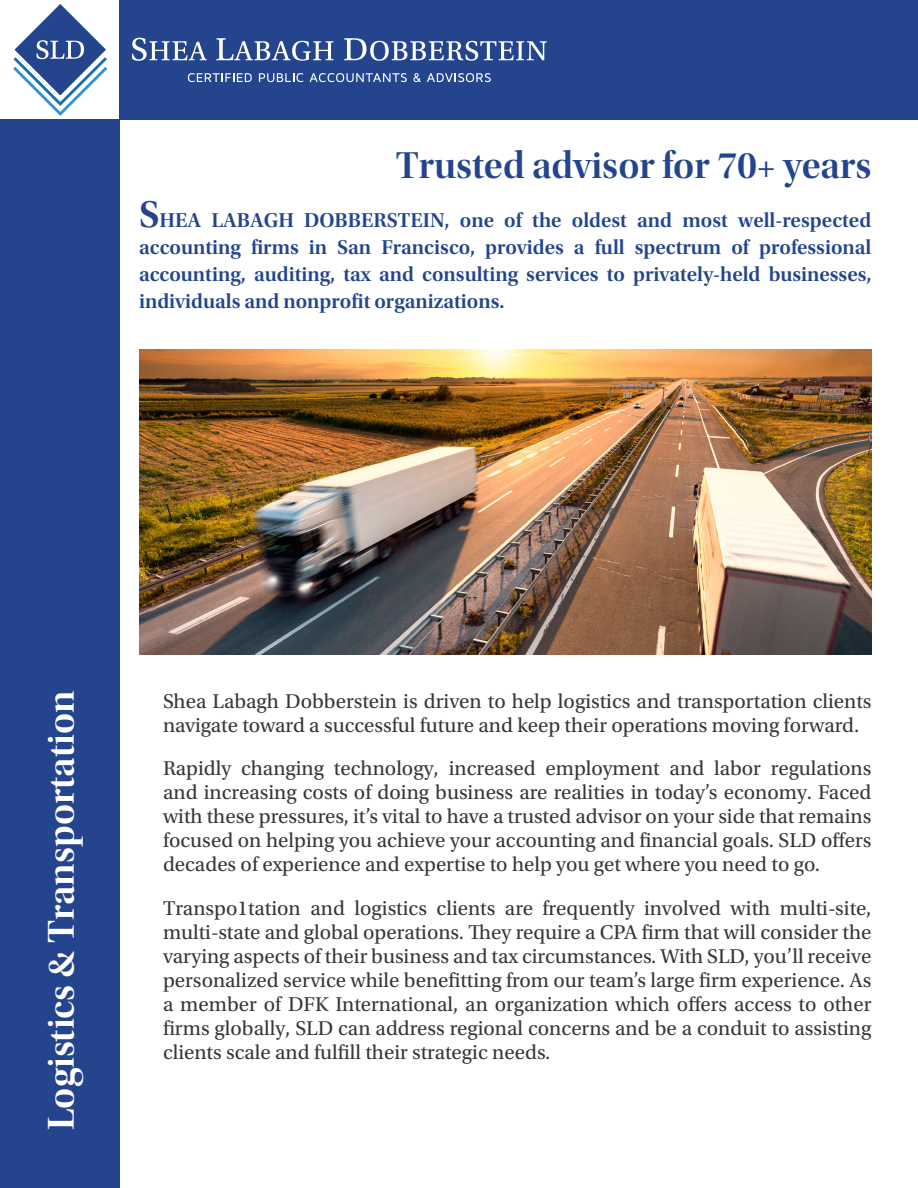
<style>
.page{position:relative;width:918px;height:1188px;background:#fff}
.page>*{position:absolute;margin:0;border:0;box-sizing:border-box;transform-origin:0 0}
.t1{font:39px "Utopia Std Semibold Disp";color:#24458e}
.t2{font:39px "Utopia Std Semibold Disp";color:#fff}
.Paragraph_Style_for{font:21px/24px "Utopia Std";color:#373735;text-align:justify}
.Paragraph_Style_for-2{font:21px/27px "Utopia Std Semibold Subh";color:#24458e;text-align:justify}
.s1{font-size:39px}
</style>
<div class="page">
<div style="left:0;top:120px;width:120px;height:1068px;background:#24458e"></div>
<div style="left:120px;top:0;width:798px;height:120px;background:#24458e"></div>
<svg style="left:132px;top:38px;width:75px;height:23px"></svg>
<svg style="left:216px;top:38px;width:117px;height:23px"></svg>
<svg style="left:344px;top:38px;width:203px;height:23px"></svg>
<svg style="left:188px;top:73px;width:64px;height:9px"></svg>
<svg style="left:259px;top:73px;width:44px;height:9px"></svg>
<svg style="left:310px;top:73px;width:97px;height:9px"></svg>
<svg style="left:413px;top:73px;width:8px;height:9px"></svg>
<svg style="left:427px;top:73px;width:64px;height:9px"></svg>
<img style="left:139px;top:349px;width:732px;height:306px">
<svg style="left:13px;top:4px;width:94px;height:112px"></svg>
<p class="t1" style="left:396px;top:144px;width:477px">Trusted advisor for 70+ years</p>
<p class="Paragraph_Style_for-2" style="left:139px;top:207px;width:734px"><span class="s1">S</span>HEA LABAGH DOBBERSTEIN, one of the oldest and most well-respected accounting firms in San Francisco, provides a full spectrum of professional accounting, auditing, tax and consulting services to privately-held businesses, individuals and nonprofit organizations.</p>
<p class="t2" style="left:40px;top:1130px;width:441px;rotate:-90deg">Logistics &amp; Transportation</p>
<p class="Paragraph_Style_for" style="left:163px;top:689px;width:710px">Shea Labagh Dobberstein is driven to help logistics and transportation clients navigate toward a successful future and keep their operations moving forward.</p>
<p class="Paragraph_Style_for" style="left:163px;top:757px;width:710px">Rapidly changing technology, increased employment and labor regulations and increasing costs of doing business are realities in today’s economy. Faced with these pressures, it’s vital to have a trusted advisor on your side that remains focused on helping you achieve your accounting and financial goals. SLD offers decades of experience and expertise to help you get where you need to go.</p>
<p class="Paragraph_Style_for" style="left:163px;top:896px;width:710px">Transpo1tation and logistics clients are frequently involved with multi-site, multi-state and global operations. They require a CPA firm that will consider the varying aspects of their business and tax circumstances. With SLD, you’ll receive personalized service while benefitting from our team’s large firm experience. As a member of DFK International, an organization which offers access to other firms globally, SLD can address regional concerns and be a conduit to assisting clients scale and fulfill their strategic needs.</p>
</div>
